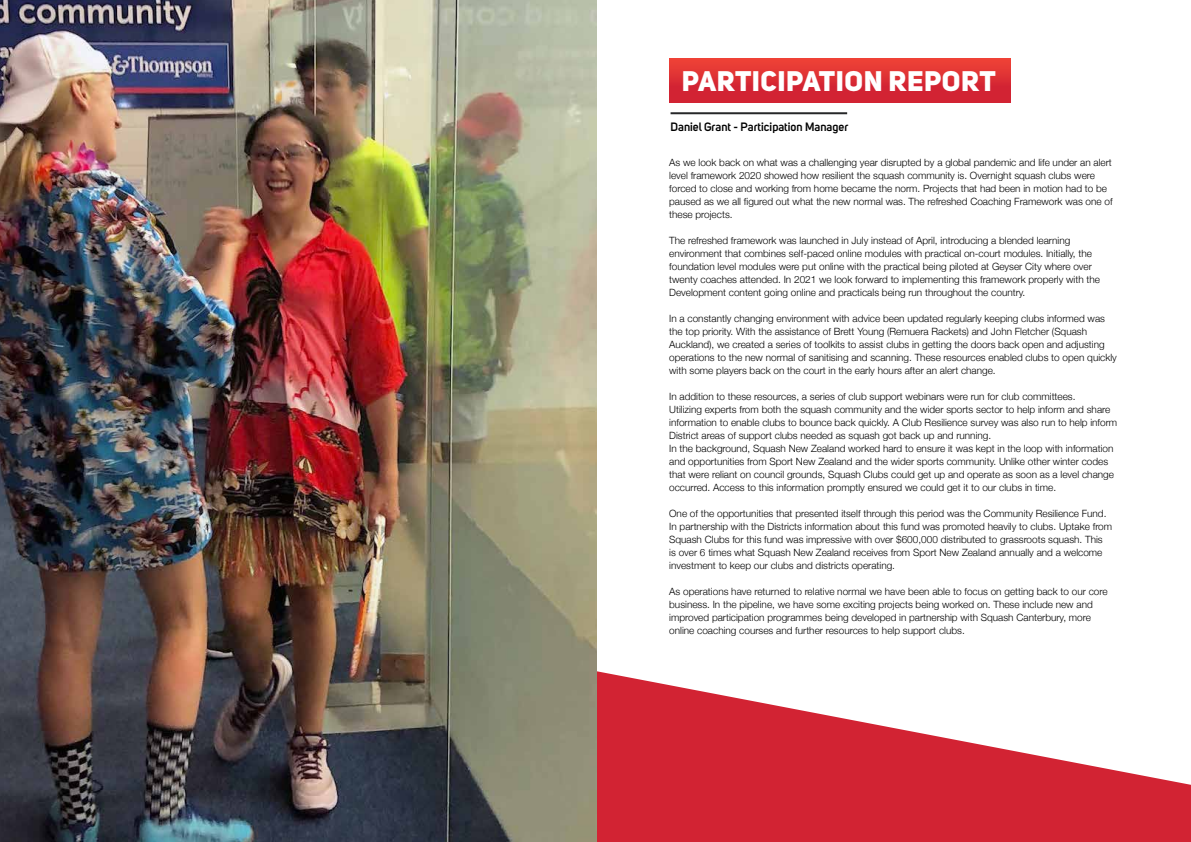
<style>
.page{position:relative;width:1191px;height:842px;background:#fff}
.page>*{position:absolute;margin:0;border:0;box-sizing:border-box;transform-origin:0 0}
.t1{font:28px "Uni Sans Heavy CAPS";letter-spacing:.02em;color:#fff}
.t2{font:600 12px "Uni Sans";color:#000}
.t3{font:300 10px/13px "Helvetica Neue";color:#000}
</style>
<div class="page">
<svg style="left:596px;top:671px;width:595px;height:171px;fill:#d22333"></svg>
<div style="left:669px;top:58px;width:341px;height:44px;background:linear-gradient(to bottom,#ed4136,#cc1d32)"></div>
<hr style="left:670px;top:112px;width:177px;height:2px;background:#262729">
<img style="left:0;top:0;width:596px;height:842px">
<h1 class="t1" style="left:682px;top:63px;width:315px">PARTICIPATION REPORT</h1>
<p class="t2" style="left:670px;top:120px;width:179px">Daniel Grant - Participation Manager</p>
<p class="t3" style="left:669px;top:155px;width:445px">As we look back on what was a challenging year disrupted by a global pandemic and life under an alert level framework 2020 showed how resilient the squash community is. Overnight squash clubs were forced to close and working from home became the norm. Projects that had been in motion had to be paused as we all figured out what the new normal was. The refreshed Coaching Framework was one of these projects.</p>
<p class="t3" style="left:669px;top:233px;width:432px">The refreshed framework was launched in July instead of April, introducing a blended learning environment that combines self-paced online modules with practical on-court modules. Initially, the foundation level modules were put online with the practical being piloted at Geyser City where over twenty coaches attended. In 2021 we look forward to implementing this framework properly with the Development content going online and practicals being run throughout the country.</p>
<p class="t3" style="left:669px;top:311px;width:449px">In a constantly changing environment with advice been updated regularly keeping clubs informed was the top priority. With the assistance of Brett Young (Remuera Rackets) and John Fletcher (Squash Auckland), we created a series of toolkits to assist clubs in getting the doors back open and adjusting operations to the new normal of sanitising and scanning. These resources enabled clubs to open quickly with some players back on the court in the early hours after an alert change.</p>
<p class="t3" style="left:669px;top:389px;width:449px">In addition to these resources, a series of club support webinars were run for club committees.<br>Utilizing experts from both the squash community and the wider sports sector to help inform and share information to enable clubs to bounce back quickly. A Club Resilience survey was also run to help inform District areas of support clubs needed as squash got back up and running.<br>In the background, Squash New Zealand worked hard to ensure it was kept in the loop with information and opportunities from Sport New Zealand and the wider sports community. Unlike other winter codes that were reliant on council grounds, Squash Clubs could get up and operate as soon as a level change occurred. Access to this information promptly ensured we could get it to our clubs in time.</p>
<p class="t3" style="left:669px;top:506px;width:444px">One of the opportunities that presented itself through this period was the Community Resilience Fund.<br>In partnership with the Districts information about this fund was promoted heavily to clubs. Uptake from Squash Clubs for this fund was impressive with over $600,000 distributed to grassroots squash. This<br>is over 6 times what Squash New Zealand receives from Sport New Zealand annually and a welcome investment to keep our clubs and districts operating.</p>
<p class="t3" style="left:669px;top:584px;width:440px">As operations have returned to relative normal we have been able to focus on getting back to our core business. In the pipeline, we have some exciting projects being worked on. These include new and improved participation programmes being developed in partnership with Squash Canterbury, more online coaching courses and further resources to help support clubs.</p>
</div>
